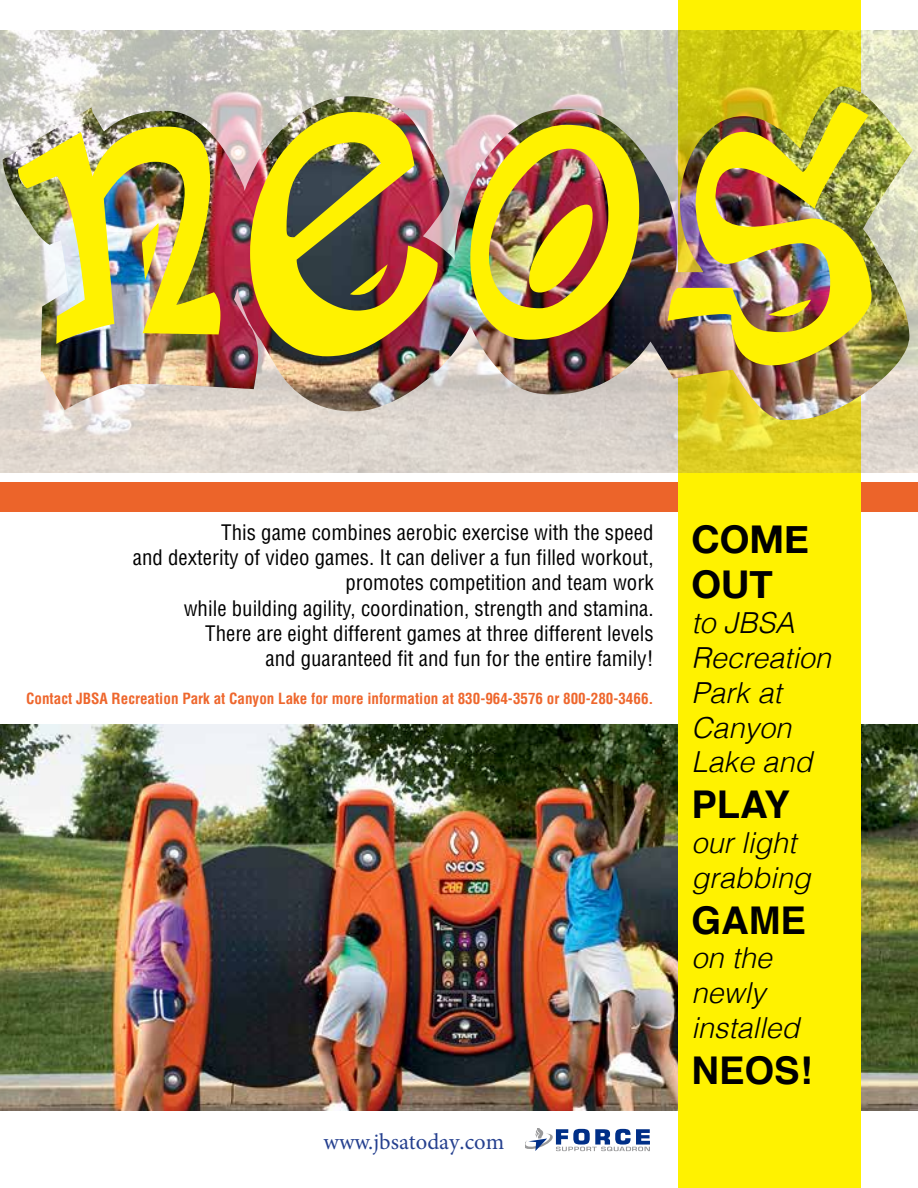
<style>
.page{position:relative;width:918px;height:1188px;background:#fff}
.page>*{position:absolute;margin:0;border:0;box-sizing:border-box;transform-origin:0 0}
.t1{font:700 38.25px "Helvetica";color:#000}
.t2{font:700 38.25px/45.9px "Helvetica Neue";color:#000}
.t3{font:italic 300 28.95px/34.8px "Helvetica";color:#000}
.t4{font:22.65px "Minion Pro";color:#25408f}
.t5{font:condensed 20.85px/25px "Helvetica LT Std";color:#000;text-align:right}
.t6{font:700 condensed 15px "Helvetica LT Std";color:#ee672d}
</style>
<div class="page">
<img style="left:0;top:725px;width:918px;height:386px">
<div style="left:0;top:482px;width:918px;height:29px;background:#ec642a"></div>
<div style="left:678px;top:0;width:183px;height:1188px;background:#fff200"></div>
<img style="left:0;top:31px;width:918px;height:441px">
<img style="left:3px;top:86px;width:910px;height:334px">
<svg style="left:525px;top:1128px;width:125px;height:23px"></svg>
<p class="t5" style="left:133px;top:520px;width:522px">This game combines aerobic exercise with the speed<br>and dexterity of video games. It can deliver a fun filled workout, promotes competition and team work<br>while building agility, coordination, strength and stamina.<br>There are eight different games at three different levels<br>and guaranteed fit and fun for the entire family!</p>
<p class="t6" style="left:26px;top:689px;width:629px">Contact JBSA Recreation Park at Canyon Lake for more information at 830-964-3576 or 800-280-3466.</p>
<p class="t4" style="left:324px;top:1127px;width:182px">www.jbsatoday.com</p>
<h1 class="t2" style="left:691px;top:517px;width:119px">COME<br>OUT</h1>
<h2 class="t3" style="left:691px;top:605px;width:141px">to JBSA<br>Recreation<br>Park at<br>Canyon<br>Lake and</h2>
<h1 class="t1" style="left:691px;top:774px;width:100px">PLAY</h1>
<h2 class="t3" style="left:691px;top:825px;width:121px">our light grabbing</h2>
<h1 class="t1" style="left:691px;top:889px;width:116px">GAME</h1>
<h2 class="t3" style="left:691px;top:940px;width:109px">on the newly installed</h2>
<h1 class="t1" style="left:691px;top:1040px;width:123px">NEOS!</h1>
</div>
